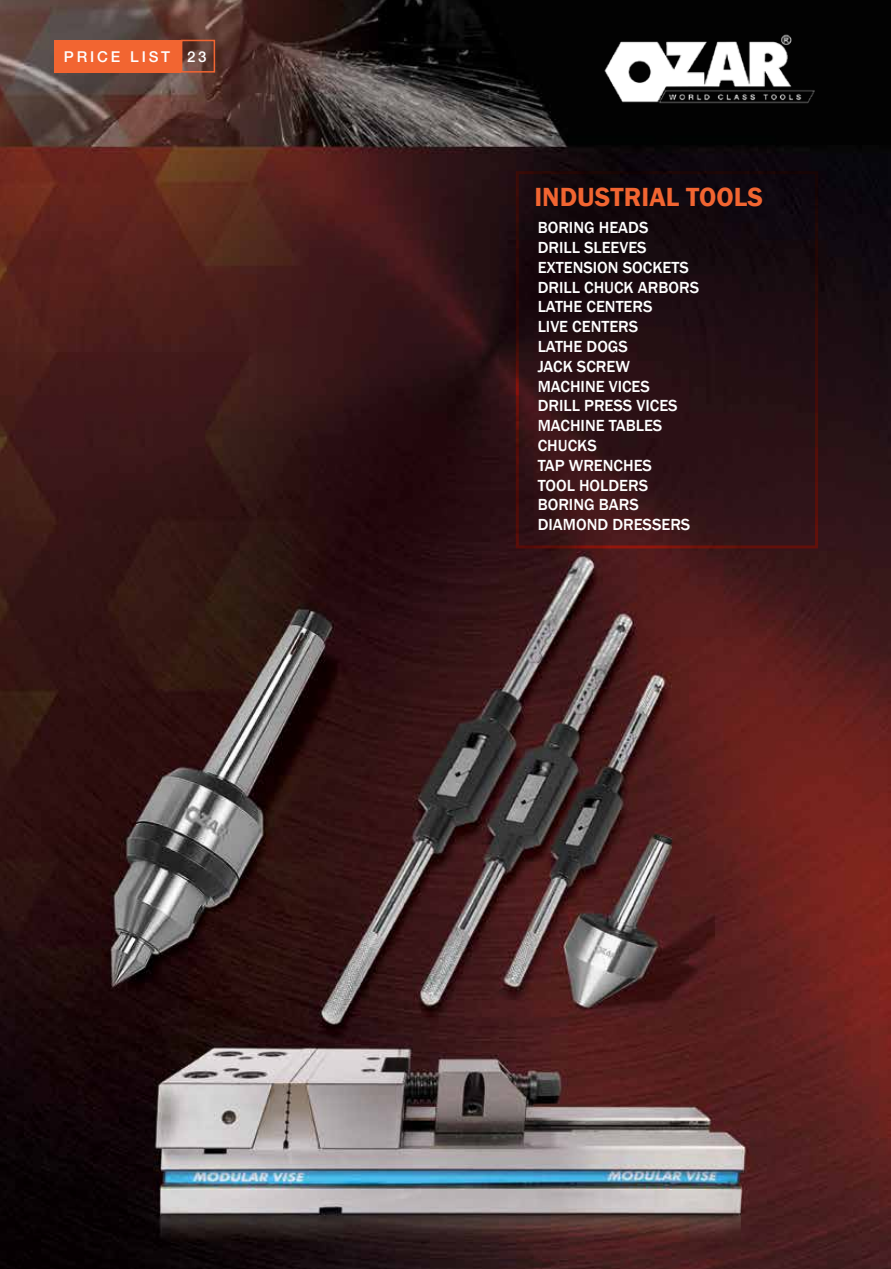
<style>
.page{position:relative;width:891px;height:1269px;background:#fff}
.page>*{position:absolute;margin:0;border:0;box-sizing:border-box;transform-origin:0 0}
.t1{font:600 27px "Franklin Gothic";color:#f26531}
.t2{font:500 16.5px/19.8px "Franklin Gothic";color:#fff}
.t3{font:500 15px "Helvetica Neue LT Pro";letter-spacing:.19em;color:#fff}
</style>
<div class="page">
<img style="left:0;top:0;width:891px;height:1269px">
<div style="left:54px;top:40px;width:127px;height:33px;background:#f26531"></div>
<div style="left:181px;top:40px;width:34px;height:33px;border:2px solid #f26531"></div>
<img style="left:602px;top:31px;width:215px;height:77px">
<p class="t3" style="left:64px;top:47px;width:96px">PRICE LIS</p>
<p class="t3" style="left:187px;top:47px;width:21px">23</p>
<h1 class="t1" style="left:534px;top:181px;width:230px">INDUSTRIAL TOOLS</h1>
<p class="t2" style="left:538px;top:218px;width:163px">BORING HEADS<br>DRILL SLEEVES<br>EXTENSION SOCKETS<br>DRILL CHUCK ARBORS<br>LATHE CENTERS<br>LIVE CENTERS<br>LATHE DOGS<br>JACK SCREW<br>MACHINE VICES<br>DRILL PRESS VICES<br>MACHINE TABLES<br>CHUCKS<br>TAP WRENCHES<br>TOOL HOLDERS<br>BORING BARS<br>DIAMOND DRESSERS</p>
</div>
